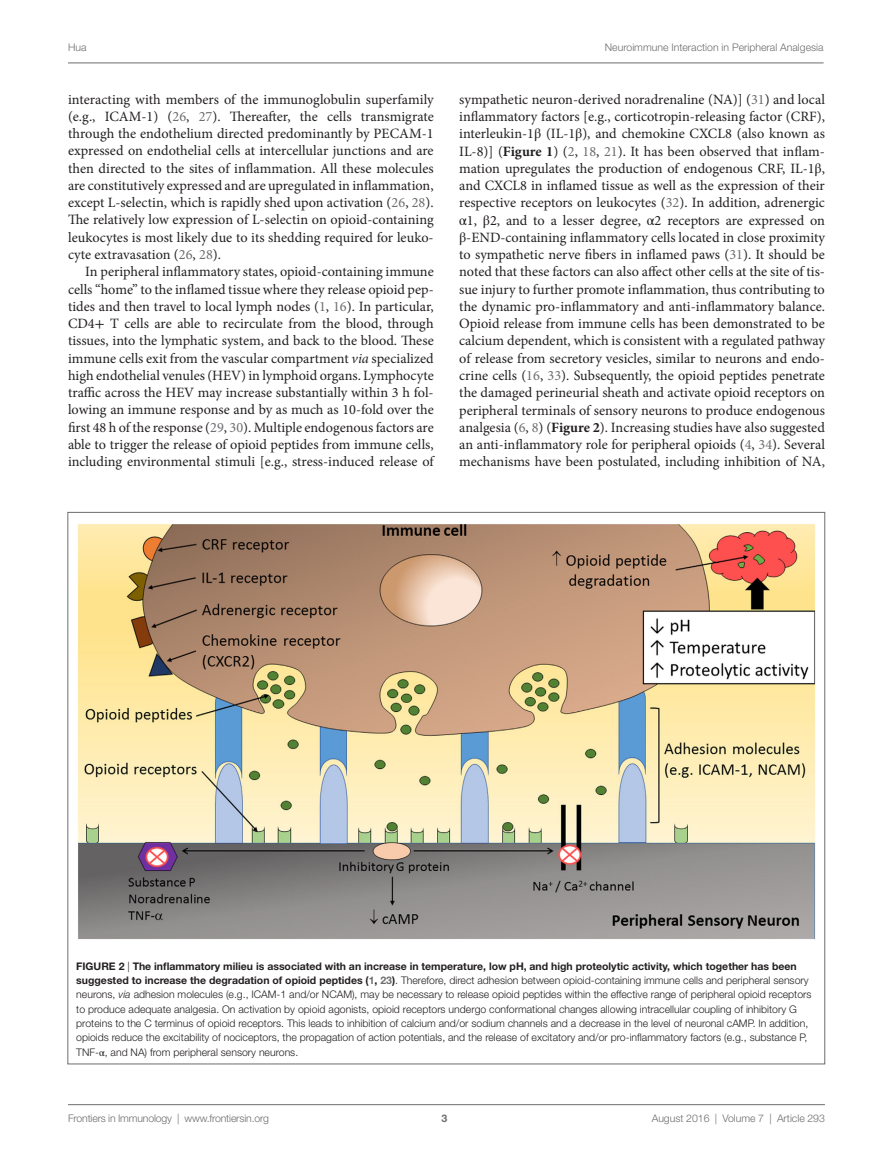
<style>
.page{position:relative;width:893px;height:1170px;background:#fff}
.page>*{position:absolute;margin:0;border:0;box-sizing:border-box;transform-origin:0 0}
.t1{font:14.25px/17.2px "Minion Pro";color:#231f20;text-align:justify}
.t2{font:300 10.5px/14.2px "Helvetica Neue LT Std";color:#231f20}
.t3{font:300 10.5px "Helvetica Neue LT Std";color:#6c6d70}
.t4{font:700 10.5px "Helvetica Neue LT Std";color:#6c6d70}
.s1{color:#6c6d70}
.s2{font-family:"STIX General"}
.s3{font-style:italic}
.s4{font-weight:700}
.s5{font-weight:700;color:#6c6d70}
.s6{font-family:"STIX General";font-weight:400}
</style>
<div class="page">
<img style="left:78px;top:524px;width:737px;height:415px">
<hr style="left:68px;top:1104px;width:757px;height:1px;background:#6c6d70">
<hr style="left:68px;top:63px;width:756px;height:1px;background:#6c6d70">
<p class="t3" style="left:68px;top:41px;width:20px">Hua</p>
<p class="t3" style="left:605px;top:41px;width:220px">Neuroimmune Interaction in Peripheral Analgesia</p>
<p class="t1" style="left:68px;top:90px;width:367px">interacting with members of the immunoglobulin superfamily (e.g., ICAM-1) (<span class="s1">26</span>, <span class="s1">27</span>). Thereafter, the cells transmigrate through the endothelium directed predominantly by PECAM-1 expressed on endothelial cells at intercellular junctions and are then directed to the sites of inflammation. All these molecules are constitutively expressed and are upregulated in inflammation, except L-selectin, which is rapidly shed upon activation (<span class="s1">26</span>, <span class="s1">28</span>).<br>The relatively low expression of L-selectin on opioid-containing leukocytes is most likely due to its shedding required for leuko&shy;cyte extravasation (<span class="s1">26</span>, <span class="s1">28</span>).</p>
<p class="t1" style="left:68px;top:263px;width:367px;text-indent:17px">In peripheral inflammatory states, opioid-containing immune cells “home” to the inflamed tissue where they release opioid pep&shy;tides and then travel to local lymph nodes (<span class="s1">1</span>, <span class="s1">16</span>). In particular, CD4<span class="s2">+</span> T cells are able to recirculate from the blood, through tissues, into the lymphatic system, and back to the blood. These immune cells exit from the vascular compartment <span class="s3">via</span> specialized high endothelial venules (HEV) in lymphoid organs. Lymphocyte traffic across the HEV may increase substantially within 3 h fol&shy;lowing an immune response and by as much as 10-fold over the first 48 h of the response (<span class="s1">29</span>, <span class="s1">30</span>). Multiple endogenous factors are able to trigger the release of opioid peptides from immune cells, including environmental stimuli [e.g., stress-induced release of</p>
<p class="t1" style="left:459px;top:91px;width:367px">sympathetic neuron-derived noradrenaline (NA)] (<span class="s1">31</span>) and local inflammatory factors [e.g., corticotropin-releasing factor (CRF), interleukin-1<span class="s2">β</span> (IL-1<span class="s2">β</span>), and chemokine CXCL8 (also known as IL-8)] (<span class="s4">Figure 1</span>) (<span class="s1">2</span>, <span class="s1">18</span>, <span class="s1">21</span>). It has been observed that inflam&shy;mation upregulates the production of endogenous CRF, IL-1<span class="s2">β</span>, and CXCL8 in inflamed tissue as well as the expression of their respective receptors on leukocytes (<span class="s1">32</span>). In addition, adrenergic <span class="s2">α</span>1, <span class="s2">β</span>2, and to a lesser degree, <span class="s2">α</span>2 receptors are expressed on <span class="s2">β</span>-END-containing inflammatory cells located in close proximity to sympathetic nerve fibers in inflamed paws (<span class="s1">31</span>). It should be noted that these factors can also affect other cells at the site of tis&shy;sue injury to further promote inflammation, thus contributing to the dynamic pro-inflammatory and anti-inflammatory balance.<br>Opioid release from immune cells has been demonstrated to be calcium dependent, which is consistent with a regulated pathway of release from secretory vesicles, similar to neurons and endo&shy;crine cells (<span class="s1">16</span>, <span class="s1">33</span>). Subsequently, the opioid peptides penetrate the damaged perineurial sheath and activate opioid receptors on peripheral terminals of sensory neurons to produce endogenous analgesia (<span class="s1">6</span>, <span class="s1">8</span>) (<span class="s4">Figure 2</span>). Increasing studies have also suggested an anti-inflammatory role for peripheral opioids (<span class="s1">4</span>, <span class="s1">34</span>). Several mechanisms have been postulated, including inhibition of NA,</p>
<p class="t2" style="left:76px;top:958px;width:737px"><span class="s4">FIGURE 2</span> | <span class="s4">The inflammatory milieu is associated with an increase in temperature, low pH, and high proteolytic activity, which together has been suggested to increase the degradation of opioid peptides (</span><span class="s5">1</span><span class="s4">,</span> <span class="s5">23</span><span class="s4">)</span>. Therefore, direct adhesion between opioid-containing immune cells and peripheral sensory neurons, <span class="s3">via</span> adhesion molecules (e.g., ICAM-1 and/or NCAM), may be necessary to release opioid peptides within the effective range of peripheral opioid receptors to produce adequate analgesia. On activation by opioid agonists, opioid receptors undergo conformational changes allowing intracellular coupling of inhibitory G proteins to the C terminus of opioid receptors. This leads to inhibition of calcium and/or sodium channels and a decrease in the level of neuronal cAMP. In addition, opioids reduce the excitability of nociceptors, the propagation of action potentials, and the release of excitatory and/or pro-inflammatory factors (e.g., substance P, TNF-<span class="s6">α</span>, and NA) from peripheral sensory neurons.</p>
<p class="t3" style="left:68px;top:1111px;width:203px">Frontiers in Immunology | www.frontiersin.org</p>
<p class="t3" style="left:652px;top:1111px;width:175px">August 2016 | Volume 7 | Article 293</p>
<p class="t4" style="left:441px;top:1111px;width:7px">3</p>
</div>
